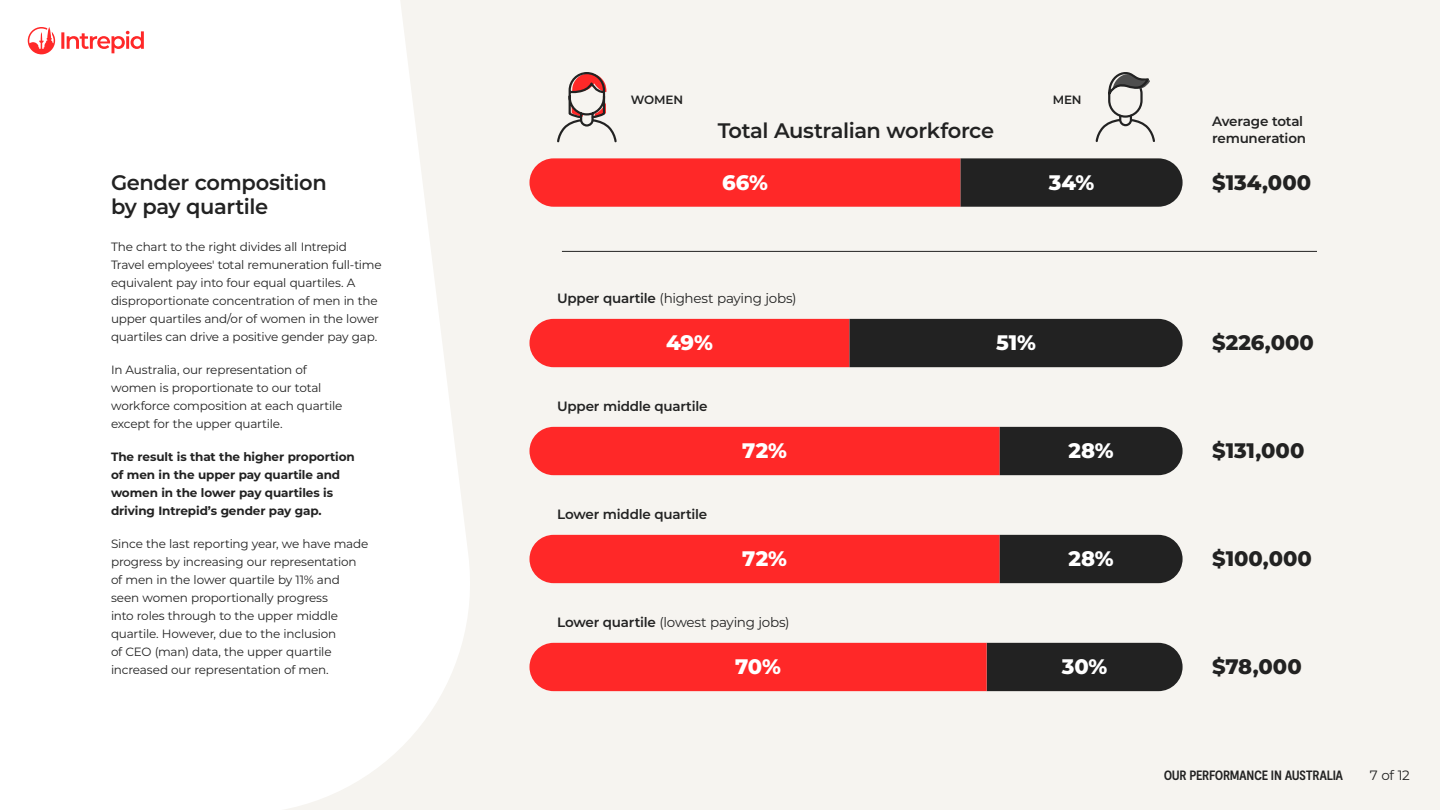
<style>
.page{position:relative;width:1440px;height:810px;background:#f6f4f0}
.page>*{position:absolute;margin:0;border:0;box-sizing:border-box;transform-origin:0 0}
.Subhead_24pt{font:600 21px/24px "Montserrat";letter-spacing:-.02em;color:#222}
.Subhead_24pt-2{font:800 21px "Montserrat";color:#222}
.Subhead_24pt-3{font:800 21px "Montserrat";color:#fff}
.Subhead_24pt-4{font:13.5px "Montserrat";letter-spacing:-.02em;color:#222}
.Subhead_24pt-5{font:600 13.5px/16.5px "Montserrat";letter-spacing:-.015em;color:#222}
.t1{font:700 condensed 13.5px "Moderat";letter-spacing:-.025em;color:#222}
.Body_16pt{font:12px/18px "Montserrat";letter-spacing:-.015em;color:#222}
.Body_16pt-2{font:700 12px/18px "Montserrat";letter-spacing:-.01em;color:#222}
.Subhead_24pt-6{font:600 12px "Montserrat";letter-spacing:-.01em;color:#222}
.s1{font-weight:600}
</style>
<div class="page">
<svg style="left:0;top:0;width:470px;height:810px;fill:#fff"></svg>
<svg style="left:28px;top:27px;width:116px;height:28px"></svg>
<svg style="left:529px;top:643px;width:654px;height:48px;background:#be2929"></svg>
<svg style="left:1095px;top:72px;width:60px;height:70px"></svg>
<svg style="left:557px;top:72px;width:60px;height:71px"></svg>
<hr style="left:562px;top:251px;width:755px;height:1px;background:#222">
<svg style="left:529px;top:158px;width:654px;height:49px;background:#b62c2c"></svg>
<svg style="left:529px;top:319px;width:654px;height:48px;background:#902828"></svg>
<svg style="left:529px;top:427px;width:654px;height:48px;background:#c22929"></svg>
<svg style="left:529px;top:535px;width:654px;height:48px;background:#c22929"></svg>
<p class="Subhead_24pt" style="left:111px;top:170px;width:217px">Gender composition by pay quartile</p>
<p class="Body_16pt" style="left:111px;top:238px;width:272px">The chart to the right divides all Intrepid Travel employees' total remuneration full-time equivalent pay into four equal quartiles. A disproportionate concentration of men in the upper quartiles and/or of women in the lower quartiles can drive a positive gender pay gap.</p>
<p class="Body_16pt" style="left:111px;top:361px;width:233px">In Australia, our representation of women is proportionate to our total workforce composition at each quartile except for the upper quartile.</p>
<p class="Body_16pt-2" style="left:111px;top:448px;width:245px">The result is that the higher proportion of men in the upper pay quartile and women in the lower pay quartiles is driving Intrepid’s gender pay gap.</p>
<p class="Body_16pt" style="left:111px;top:535px;width:259px">Since the last reporting year, we have made progress by increasing our representation of men in the lower quartile by 11% and seen women proportionally progress<br>into roles through to the upper middle quartile. However, due to the inclusion<br>of CEO (man) data, the upper quartile increased our representation of men.</p>
<p class="Subhead_24pt-6" style="left:631px;top:91px;width:54px">WOMEN</p>
<p class="Subhead_24pt-6" style="left:1053px;top:91px;width:30px">MEN</p>
<p class="Subhead_24pt" style="left:718px;top:118px;width:278px">Total Australian workforce</p>
<p class="Subhead_24pt-3" style="left:722px;top:167px;width:47px">66%</p>
<p class="Subhead_24pt-3" style="left:1049px;top:167px;width:47px">34%</p>
<p class="Subhead_24pt-4" style="left:557px;top:289px;width:241px"><span class="s1">Upper quartile</span> (highest paying jobs)</p>
<p class="Subhead_24pt-3" style="left:666px;top:328px;width:48px">49%</p>
<p class="Subhead_24pt-5" style="left:557px;top:397px;width:152px">Upper middle quartile</p>
<p class="Subhead_24pt-3" style="left:996px;top:328px;width:41px">51%</p>
<p class="Subhead_24pt-5" style="left:557px;top:505px;width:152px">Lower middle quartile</p>
<p class="Subhead_24pt-3" style="left:742px;top:436px;width:46px">72%</p>
<p class="Subhead_24pt-3" style="left:1069px;top:436px;width:47px">28%</p>
<p class="Subhead_24pt-3" style="left:742px;top:544px;width:46px">72%</p>
<p class="Subhead_24pt-3" style="left:1069px;top:544px;width:47px">28%</p>
<p class="Subhead_24pt-4" style="left:557px;top:613px;width:234px"><span class="s1">Lower quartile</span> (lowest paying jobs)</p>
<p class="Subhead_24pt-3" style="left:735px;top:652px;width:47px">70%</p>
<p class="Subhead_24pt-3" style="left:1062px;top:652px;width:47px">30%</p>
<p class="Subhead_24pt-5" style="left:1212px;top:113px;width:95px">Average total remuneration</p>
<p class="Subhead_24pt-2" style="left:1212px;top:167px;width:100px">$134,000</p>
<p class="Subhead_24pt-2" style="left:1212px;top:328px;width:103px">$226,000</p>
<p class="Subhead_24pt-2" style="left:1212px;top:436px;width:94px">$131,000</p>
<p class="Subhead_24pt-2" style="left:1212px;top:544px;width:101px">$100,000</p>
<p class="Subhead_24pt-2" style="left:1212px;top:652px;width:91px">$78,000</p>
<p class="t1" style="left:1164px;top:767px;width:181px">OUR PERFORMANCE IN AUSTRALIA</p>
<p class="Subhead_24pt-4" style="left:1370px;top:766px;width:42px">7 of 12</p>
</div>
